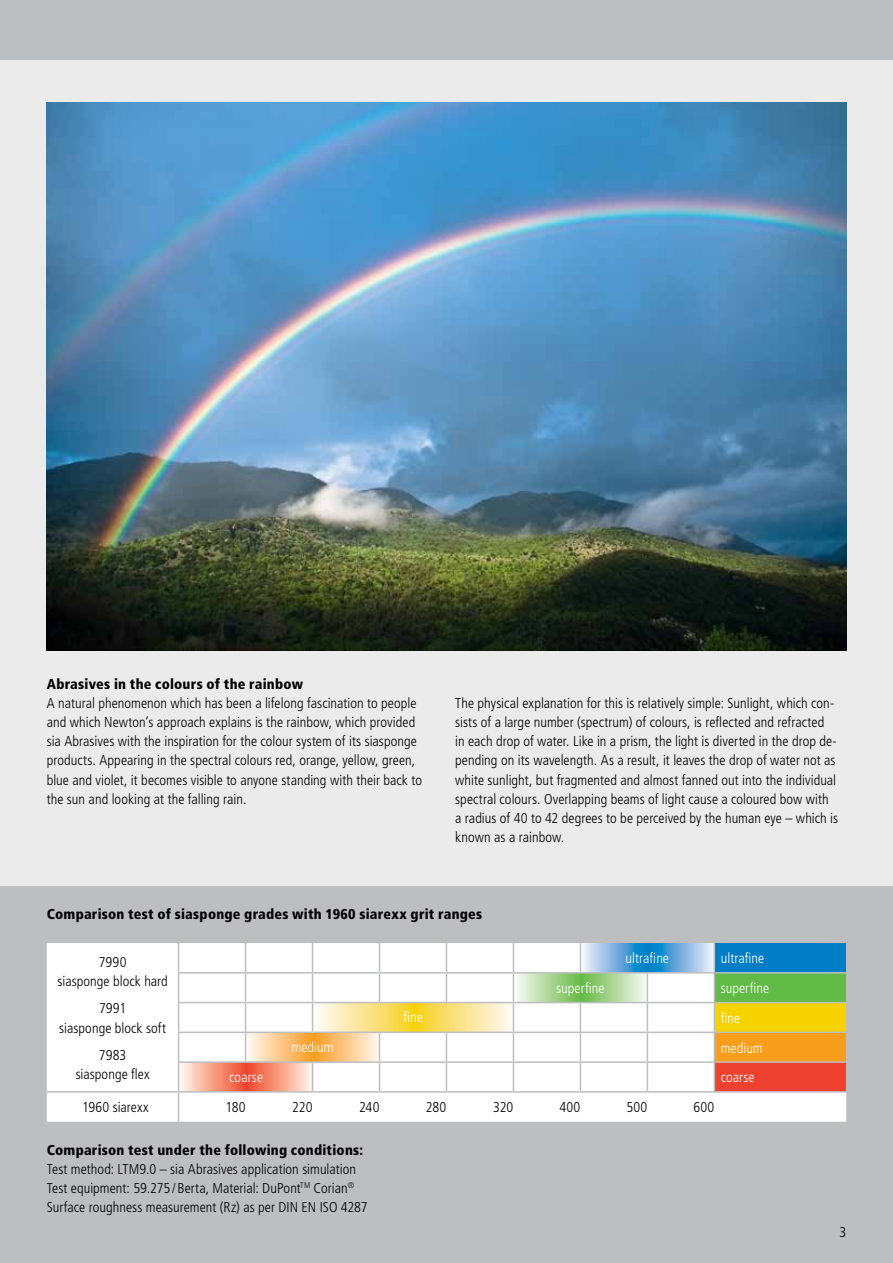
<style>
.page{position:relative;width:893px;height:1263px;background:#ebebec}
.page>*{position:absolute;margin:0;border:0;box-sizing:border-box;transform-origin:0 0}
.t1{font:300 condensed 14.25px/19.2px "Frutiger LT Pro";letter-spacing:.005em;color:#000}
.t2{font:900 condensed 14.25px "Frutiger LT Pro";letter-spacing:.015em;color:#000}
.t3{font:300 condensed 14.25px/29.7px "Frutiger LT Pro";letter-spacing:.005em;color:#fff}
</style>
<div class="page">
<div style="left:0;top:887px;width:893px;height:376px;background:#bcbec0"></div>
<div style="left:0;top:0;width:893px;height:60px;background:#bcbec0"></div>
<svg style="left:47px;top:943px;width:799px;height:179px;background:#f6f4ec"></svg>
<div style="left:714px;top:943px;width:132px;height:30px;background:#007dc5"></div>
<div style="left:714px;top:973px;width:132px;height:29px;background:#62bb46"></div>
<div style="left:513px;top:1002px;width:67px;height:30px;background:#fff"></div>
<div style="left:714px;top:1002px;width:132px;height:30px;background:#f6d200"></div>
<div style="left:714px;top:1032px;width:132px;height:30px;background:#f99d1c"></div>
<div style="left:714px;top:1062px;width:132px;height:30px;background:#ef4130"></div>
<svg style="left:580px;top:943px;width:1px;height:29px"></svg>
<hr style="left:178px;top:972px;width:68px;height:1px;background:#bcbec0">
<hr style="left:246px;top:972px;width:67px;height:1px;background:#bcbec0">
<hr style="left:313px;top:972px;width:66px;height:1px;background:#bcbec0">
<hr style="left:379px;top:972px;width:67px;height:1px;background:#bcbec0">
<svg style="left:379px;top:943px;width:1px;height:59px"></svg>
<hr style="left:446px;top:972px;width:67px;height:1px;background:#bcbec0">
<svg style="left:446px;top:943px;width:1px;height:59px"></svg>
<hr style="left:513px;top:972px;width:67px;height:1px;background:#bcbec0">
<hr style="left:580px;top:972px;width:67px;height:1px;background:#bcbec0">
<hr style="left:647px;top:972px;width:67px;height:1px;background:#bcbec0">
<hr style="left:714px;top:972px;width:132px;height:1px;background:#bcbec0">
<hr style="left:178px;top:1002px;width:68px;height:1px;background:#bcbec0">
<hr style="left:246px;top:1002px;width:67px;height:1px;background:#bcbec0">
<hr style="left:313px;top:1002px;width:66px;height:1px;background:#bcbec0">
<hr style="left:379px;top:1002px;width:67px;height:1px;background:#bcbec0">
<hr style="left:446px;top:1002px;width:67px;height:1px;background:#bcbec0">
<hr style="left:513px;top:1002px;width:67px;height:1px;background:#bcbec0">
<hr style="left:580px;top:1002px;width:67px;height:1px;background:#bcbec0">
<hr style="left:647px;top:1002px;width:67px;height:1px;background:#bcbec0">
<hr style="left:714px;top:1002px;width:132px;height:1px;background:#bcbec0">
<hr style="left:178px;top:1031px;width:68px;height:2px;background:#bcbec0">
<hr style="left:246px;top:1031px;width:67px;height:2px;background:#bcbec0">
<hr style="left:313px;top:1031px;width:66px;height:2px;background:#bcbec0">
<hr style="left:379px;top:1031px;width:67px;height:2px;background:#bcbec0">
<hr style="left:446px;top:1031px;width:67px;height:2px;background:#bcbec0">
<hr style="left:513px;top:1031px;width:67px;height:2px;background:#bcbec0">
<hr style="left:580px;top:1031px;width:67px;height:2px;background:#bcbec0">
<hr style="left:647px;top:1031px;width:67px;height:2px;background:#bcbec0">
<hr style="left:714px;top:1031px;width:132px;height:2px;background:#bcbec0">
<hr style="left:178px;top:1061px;width:68px;height:2px;background:#bcbec0">
<hr style="left:246px;top:1061px;width:67px;height:2px;background:#bcbec0">
<hr style="left:313px;top:1061px;width:66px;height:2px;background:#bcbec0">
<svg style="left:312px;top:1063px;width:1px;height:28px"></svg>
<hr style="left:379px;top:1061px;width:67px;height:2px;background:#bcbec0">
<hr style="left:446px;top:1061px;width:67px;height:2px;background:#bcbec0">
<svg style="left:446px;top:1033px;width:1px;height:58px"></svg>
<hr style="left:513px;top:1061px;width:67px;height:2px;background:#bcbec0">
<hr style="left:580px;top:1061px;width:67px;height:2px;background:#bcbec0">
<hr style="left:647px;top:1061px;width:67px;height:2px;background:#bcbec0">
<hr style="left:714px;top:1061px;width:132px;height:2px;background:#bcbec0">
<svg style="left:714px;top:943px;width:1px;height:148px"></svg>
<hr style="left:47px;top:1091px;width:132px;height:2px;background:#bcbec0">
<hr style="left:179px;top:1091px;width:67px;height:2px;background:#bcbec0">
<svg style="left:178px;top:943px;width:1px;height:179px"></svg>
<hr style="left:246px;top:1091px;width:67px;height:2px;background:#bcbec0">
<hr style="left:313px;top:1091px;width:66px;height:2px;background:#bcbec0">
<hr style="left:379px;top:1091px;width:67px;height:2px;background:#bcbec0">
<hr style="left:446px;top:1091px;width:67px;height:2px;background:#bcbec0">
<hr style="left:513px;top:1091px;width:67px;height:2px;background:#bcbec0">
<hr style="left:580px;top:1091px;width:67px;height:2px;background:#bcbec0">
<hr style="left:647px;top:1091px;width:67px;height:2px;background:#bcbec0">
<hr style="left:714px;top:1091px;width:132px;height:2px;background:#bcbec0">
<svg style="left:245px;top:943px;width:1px;height:118px"></svg>
<svg style="left:379px;top:1033px;width:1px;height:58px"></svg>
<svg style="left:312px;top:943px;width:1px;height:88px"></svg>
<svg style="left:513px;top:943px;width:1px;height:148px"></svg>
<svg style="left:580px;top:1003px;width:1px;height:88px"></svg>
<svg style="left:647px;top:973px;width:1px;height:118px"></svg>
<img style="left:47px;top:102px;width:799px;height:549px">
<p class="t2" style="left:47px;top:675px;width:258px">Abrasives in the colours of the rainbow</p>
<p class="t1" style="left:47px;top:694px;width:377px">A natural phenomenon which has been a lifelong fascination to people and which Newton’s approach explains is the rainbow, which provided sia Abrasives with the inspiration for the colour system of its siasponge products. Appearing in the spectral colours red, orange, yellow, green, blue and violet, it becomes visible to anyone standing with their back to the sun and looking at the falling rain.</p>
<p class="t1" style="left:455px;top:694px;width:384px">The physical explanation for this is relatively simple: Sunlight, which con&shy;sists of a large number (spectrum) of colours, is reflected and refracted<br>in each drop of water. Like in a prism, the light is diverted in the drop de&shy;pending on its wavelength. As a result, it leaves the drop of water not as white sunlight, but fragmented and almost fanned out into the individual spectral colours. Overlapping beams of light cause a coloured bow with a radius of 40 to 42 degrees to be perceived by the human eye – which is known as a rainbow.</p>
<p class="t2" style="left:47px;top:905px;width:437px">Comparison test of siasponge grades with 1960 siarexx grit ranges</p>
<p class="t1" style="left:58px;top:953px;width:112px;text-align:center">7990<br>siasponge block hard</p>
<p class="t1" style="left:59px;top:999px;width:108px;text-align:center">7991<br>siasponge block soft</p>
<p class="t1" style="left:76px;top:1045px;width:76px;text-align:center">7983 siasponge flex</p>
<p class="t3" style="left:229px;top:1062px;width:35px">coarse</p>
<p class="t3" style="left:292px;top:1032px;width:43px">medium</p>
<p class="t3" style="left:403px;top:1003px;width:21px">fine</p>
<p class="t3" style="left:556px;top:973px;width:50px">superfine</p>
<p class="t3" style="left:626px;top:943px;width:45px">ultrafine</p>
<p class="t3" style="left:721px;top:944px;width:50px">ultrafine superfine fine medium coarse</p>
<p class="t1" style="left:82px;top:1098px;width:68px">1960 siarexx</p>
<p class="t1" style="left:225px;top:1098px;width:22px">180</p>
<p class="t1" style="left:292px;top:1098px;width:22px">220</p>
<p class="t1" style="left:359px;top:1098px;width:22px">240</p>
<p class="t1" style="left:426px;top:1098px;width:22px">280</p>
<p class="t1" style="left:493px;top:1098px;width:22px">320</p>
<p class="t1" style="left:559px;top:1098px;width:23px">400</p>
<p class="t1" style="left:626px;top:1098px;width:22px">500</p>
<p class="t1" style="left:693px;top:1098px;width:22px">600</p>
<p class="t2" style="left:47px;top:1141px;width:318px">Comparison test under the following conditions:</p>
<p class="t1" style="left:47px;top:1159px;width:322px">Test method: LTM9.0 – sia Abrasives application simulation<br>Test equipment: 59.275 /Berta, Material: DuPont<sup>TM</sup> Corian<sup>®<br></sup>Surface roughness measurement (Rz) as per DIN EN ISO 4287</p>
<p class="t1" style="left:839px;top:1223px;width:8px">3</p>
</div>
